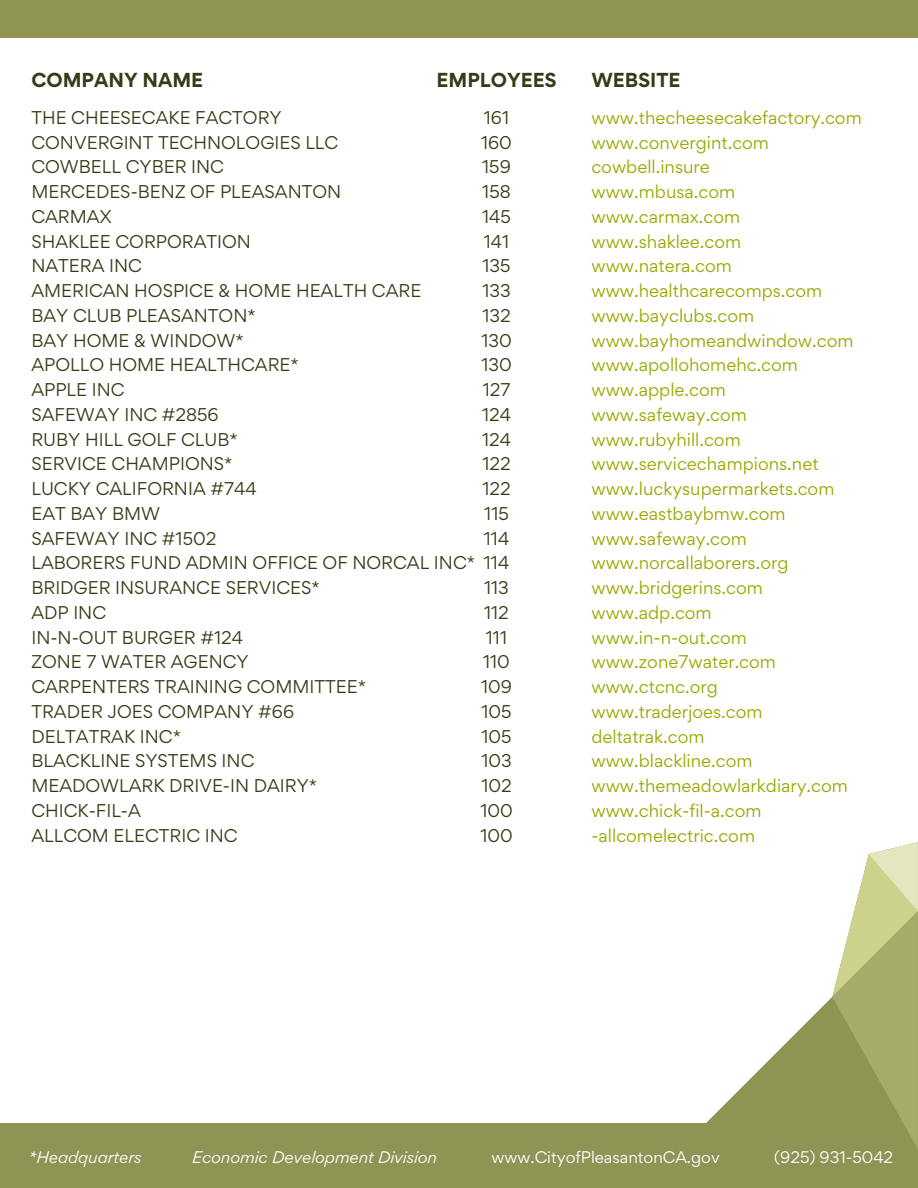
<style>
.page{position:relative;width:918px;height:1188px;background:#fff}
.page>*{position:absolute;margin:0;border:0;box-sizing:border-box;transform-origin:0 0}
.t1{font:700 18px "Gordita";color:#383b17}
.t2{font:16.5px/24.8px "Gordita";color:#383b17}
.t3{font:16.5px/24.8px "Gordita";color:#9ba800}
.t4{font:italic 15px "Gordita";color:#fff}
.t5{font:15px "Gordita";color:#fff}
</style>
<div class="page">
<div style="left:0;top:1124px;width:918px;height:64px;background:#8f9455"></div>
<svg style="left:681px;top:842px;width:237px;height:306px"></svg>
<div style="left:0;top:0;width:918px;height:38px;background:#8f9455"></div>
<h1 class="t1" style="left:31px;top:68px;width:173px">COMPANY NAME</h1>
<h2 class="t1" style="left:591px;top:68px;width:91px">WEBSITE</h2>
<h3 class="t3" style="left:591px;top:105px;width:272px">www.thecheesecakefactory.com www.convergint.com cowbell.insure<br>www.mbusa.com www.carmax.com www.shaklee.com www.natera.com www.healthcarecomps.com www.bayclubs.com www.bayhomeandwindow.com www.apollohomehc.com www.apple.com www.safeway.com www.rubyhill.com www.servicechampions.net www.luckysupermarkets.com www.eastbaybmw.com www.safeway.com www.norcallaborers.org www.bridgerins.com www.adp.com www.in-n-out.com www.zone7water.com www.ctcnc.org www.traderjoes.com deltatrak.com www.blackline.com www.themeadowlarkdiary.com www.chick-fil-a.com -allcomelectric.com</h3>
<h3 class="t1" style="left:437px;top:68px;width:121px">EMPLOYEES</h3>
<h1 class="t2" style="left:31px;top:105px;width:445px">THE CHEESECAKE FACTORY<br>CONVERGINT TECHNOLOGIES LLC<br>COWBELL CYBER INC<br>MERCEDES-BENZ OF PLEASANTON<br>CARMAX<br>SHAKLEE CORPORATION<br>NATERA INC<br>AMERICAN HOSPICE &amp; HOME HEALTH CARE<br>BAY CLUB PLEASANTON*<br>BAY HOME &amp; WINDOW*<br>APOLLO HOME HEALTHCARE*<br>APPLE INC<br>SAFEWAY INC #2856<br>RUBY HILL GOLF CLUB*<br>SERVICE CHAMPIONS*<br>LUCKY CALIFORNIA #744<br>EAT BAY BMW<br>SAFEWAY INC #1502<br>LABORERS FUND ADMIN OFFICE OF NORCAL INC*<br>BRIDGER INSURANCE SERVICES*<br>ADP INC<br>IN-N-OUT BURGER #124<br>ZONE 7 WATER AGENCY<br>CARPENTERS TRAINING COMMITTEE*<br>TRADER JOES COMPANY #66<br>DELTATRAK INC*<br>BLACKLINE SYSTEMS INC<br>MEADOWLARK DRIVE-IN DAIRY*<br>CHICK-FIL-A<br>ALLCOM ELECTRIC INC</h1>
<h1 class="t2" style="left:480px;top:105px;width:34px;text-align:center">161<br>160<br>159<br>158<br>145<br>141<br>135<br>133<br>132<br>130<br>130<br>127<br>124<br>124<br>122<br>122<br>115<br>114<br>114<br>113<br>112<br>111<br>110<br>109<br>105<br>105<br>103<br>102<br>100<br>100</h1>
<p class="t4" style="left:29px;top:1147px;width:114px">*Headquarters</p>
<p class="t4" style="left:192px;top:1147px;width:246px">Economic Development Division</p>
<p class="t5" style="left:492px;top:1147px;width:230px">www.CityofPleasantonCA.gov</p>
<p class="t5" style="left:774px;top:1147px;width:120px">(925) 931-5042</p>
</div>
